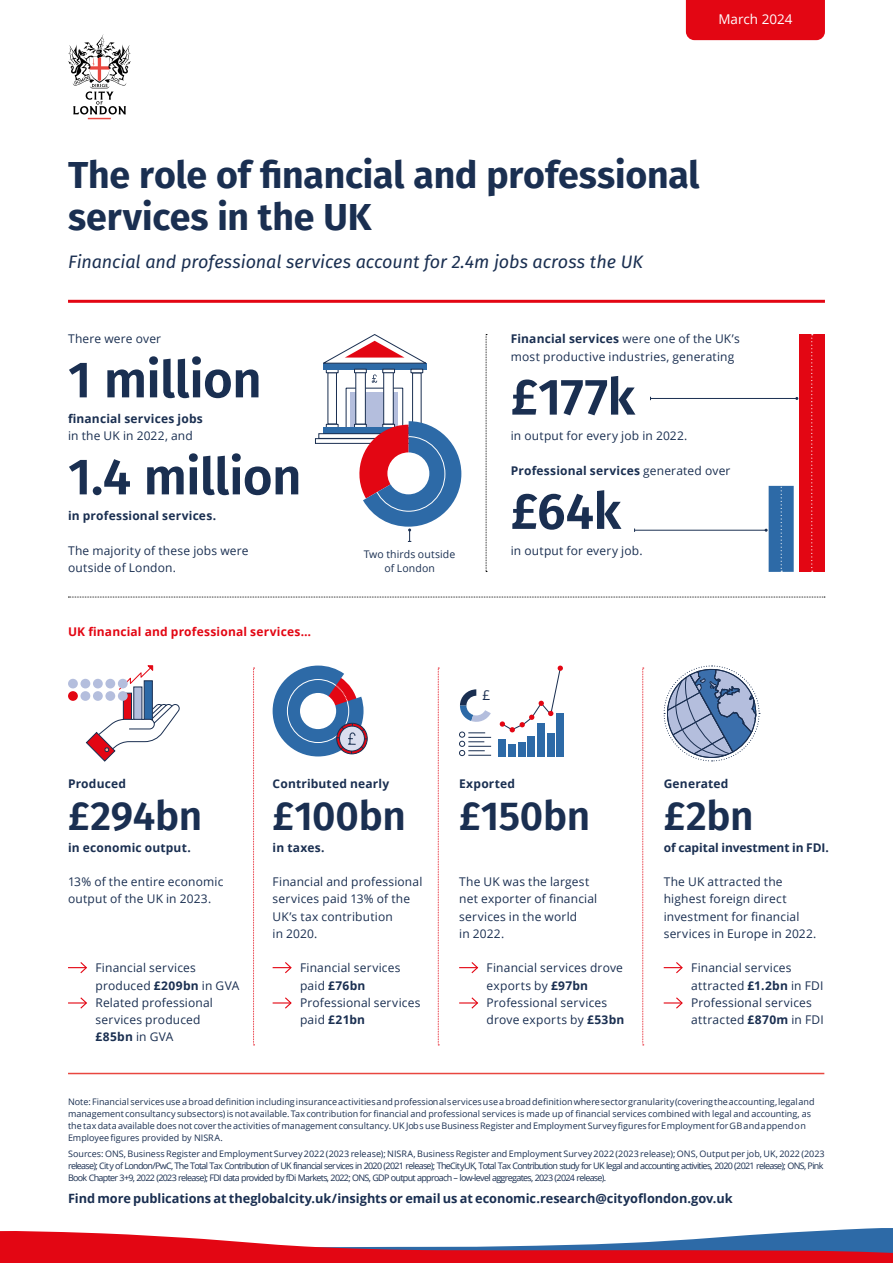
<style>
.page{position:relative;width:893px;height:1263px;background:#fff}
.page>*{position:absolute;margin:0;border:0;box-sizing:border-box;transform-origin:0 0}
.numbers{font:600 51.15px "Fira Sans";letter-spacing:-.015em;color:#1a2f51}
.numbers-2{font:600 40.5px "Fira Sans";letter-spacing:-.01em;color:#1a2f51}
.Heading{font:700 37.5px/42px "Fira Sans";letter-spacing:-.005em;color:#1a2f51}
.Standfirst{font:italic 18px "Fira Sans";letter-spacing:-.005em;color:#1a2f51}
.t1{font:13.65px "Open Sans";color:#1a2f51}
.t2{font:13.5px "Open Sans";color:#fff}
.Footnotes{font:700 12.75px "Open Sans";letter-spacing:-.005em;color:#1a2f51}
.Body{font:12px/17.2px "Open Sans";letter-spacing:.015em;color:#1a2f51}
.Body-2{font:700 12px/17.2px "Open Sans";letter-spacing:.015em;color:#1a2f51}
.Body-3{font:700 12px "Open Sans";letter-spacing:.015em;color:#e30613}
.Body-4{font:700 12px "Open Sans";letter-spacing:-.005em;color:#1a2f51}
.t3{font:10.5px/13.5px "Open Sans";letter-spacing:.01em;color:#1a2f51;text-align:center}
.Footnotes-2{font:9px/12px "Open Sans";color:#1a2f51}
.Footnotes-3{font:9px/12px "Open Sans";letter-spacing:-.08em;color:#1a2f51}
.s1{font-weight:400}
.s2{font-weight:700}
</style>
<div class="page">
<svg style="left:68px;top:34px;width:63px;height:85px"></svg>
<div style="left:686px;top:0;width:139px;height:40px;background:#e30613"></div>
<svg style="left:0;top:1228px;width:893px;height:35px"></svg>
<div style="left:346px;top:388px;width:57px;height:40px;background:#fff;border:1px solid #1a2f51"></div>
<div style="left:350px;top:393px;width:48px;height:35px;background:#b4bedd"></div>
<div style="left:328px;top:372px;width:9px;height:52px;background:#fff;border:1px solid #1a2f51"></div>
<svg style="left:326px;top:369px;width:12px;height:4px"></svg>
<svg style="left:326px;top:424px;width:12px;height:4px"></svg>
<div style="left:323px;top:363px;width:103px;height:6px;background:#2d6aa7"></div>
<div style="left:355px;top:372px;width:11px;height:52px;background:#fff;border:1px solid #1a2f51"></div>
<div style="left:383px;top:372px;width:11px;height:52px;background:#fff;border:1px solid #1a2f51"></div>
<div style="left:412px;top:373px;width:9px;height:51px;background:#fff;border:1px solid #1a2f51"></div>
<svg style="left:411px;top:369px;width:12px;height:4px"></svg>
<svg style="left:382px;top:369px;width:13px;height:4px"></svg>
<svg style="left:354px;top:369px;width:13px;height:4px"></svg>
<svg style="left:323px;top:334px;width:104px;height:30px"></svg>
<svg style="left:372px;top:374px;width:5px;height:9px"></svg>
<div style="left:323px;top:428px;width:103px;height:6px;background:#2d6aa7"></div>
<div style="left:318px;top:433px;width:113px;height:6px;border:1px solid #1a2f51"></div>
<div style="left:315px;top:438px;width:119px;height:6px;border:1px solid #1a2f51"></div>
<hr style="left:68px;top:300px;width:757px;height:3px;background:#e30613">
<hr style="left:68px;top:1073px;width:756px;height:1px;background:#e94740">
<svg style="left:486px;top:334px;width:1px;height:238px"></svg>
<svg style="left:68px;top:597px;width:757px;height:1px"></svg>
<svg style="left:438px;top:668px;width:1px;height:377px"></svg>
<svg style="left:642px;top:668px;width:2px;height:377px"></svg>
<svg style="left:253px;top:668px;width:2px;height:377px"></svg>
<svg style="left:459px;top:732px;width:32px;height:24px"></svg>
<svg style="left:460px;top:689px;width:31px;height:33px"></svg>
<div style="left:556px;top:713px;width:8px;height:43px;background:#2d6aa7"></div>
<div style="left:547px;top:733px;width:8px;height:23px;background:#2d6aa7"></div>
<div style="left:537px;top:723px;width:8px;height:33px;background:#2d6aa7"></div>
<div style="left:527px;top:736px;width:8px;height:20px;background:#2d6aa7"></div>
<div style="left:518px;top:742px;width:8px;height:14px;background:#2d6aa7"></div>
<div style="left:508px;top:744px;width:8px;height:12px;background:#2d6aa7"></div>
<div style="left:498px;top:739px;width:8px;height:17px;background:#2d6aa7"></div>
<svg style="left:500px;top:665px;width:63px;height:67px"></svg>
<div style="left:799px;top:334px;width:25px;height:238px;background:#e30613"></div>
<div style="left:769px;top:486px;width:25px;height:86px;background:#2d6aa7"></div>
<svg style="left:352px;top:421px;width:109px;height:121px"></svg>
<svg style="left:273px;top:962px;width:19px;height:12px"></svg>
<svg style="left:459px;top:962px;width:20px;height:12px"></svg>
<svg style="left:459px;top:997px;width:19px;height:12px"></svg>
<svg style="left:664px;top:962px;width:19px;height:12px"></svg>
<svg style="left:68px;top:962px;width:19px;height:12px"></svg>
<svg style="left:273px;top:997px;width:19px;height:12px"></svg>
<svg style="left:664px;top:997px;width:19px;height:12px"></svg>
<svg style="left:68px;top:997px;width:19px;height:12px"></svg>
<svg style="left:811px;top:334px;width:2px;height:238px"></svg>
<svg style="left:781px;top:485px;width:1px;height:87px"></svg>
<hr style="left:635px;top:530px;width:131px;height:1px;background:#1a2f51">
<hr style="left:650px;top:398px;width:147px;height:1px;background:#1a2f51">
<svg style="left:663px;top:665px;width:97px;height:97px"></svg>
<svg style="left:273px;top:665px;width:95px;height:91px"></svg>
<svg style="left:86px;top:665px;width:94px;height:96px"></svg>
<div style="left:68px;top:691px;width:10px;height:10px;background:#e30613;border-radius:50%"></div>
<div style="left:68px;top:679px;width:10px;height:9px;background:#b4bedd;border-radius:50%"></div>
<div style="left:105px;top:679px;width:10px;height:9px;background:#b4bedd;border-radius:50%"></div>
<div style="left:105px;top:691px;width:10px;height:10px;background:#b4bedd;border-radius:50%"></div>
<div style="left:80px;top:679px;width:10px;height:9px;background:#b4bedd;border-radius:50%"></div>
<div style="left:80px;top:691px;width:10px;height:10px;background:#b4bedd;border-radius:50%"></div>
<div style="left:118px;top:679px;width:10px;height:9px;background:#b4bedd;border-radius:50%"></div>
<div style="left:118px;top:691px;width:10px;height:10px;background:#b4bedd;border-radius:50%"></div>
<div style="left:93px;top:679px;width:10px;height:9px;background:#b4bedd;border-radius:50%"></div>
<div style="left:93px;top:691px;width:10px;height:10px;background:#b4bedd;border-radius:50%"></div>
<p class="t2" style="left:718px;top:10px;width:76px">March 2024</p>
<p class="Heading" style="left:68px;top:151px;width:633px">The role of financial and professional services in the UK</p>
<p class="Standfirst" style="left:68px;top:249px;width:576px">Financial and professional services account for 2.4m jobs across the UK</p>
<p class="Body" style="left:68px;top:330px;width:95px">There were over</p>
<p class="numbers" style="left:68px;top:337px;width:195px">1 million</p>
<p class="Body-2" style="left:68px;top:410px;width:136px">financial services jobs <span class="s1">in the UK in 2022, and</span></p>
<p class="numbers" style="left:68px;top:434px;width:235px">1.4 million</p>
<p class="Body-2" style="left:68px;top:507px;width:150px">in professional services.</p>
<p class="Body" style="left:68px;top:541px;width:182px">The majority of these jobs were outside of London.</p>
<p class="Body-3" style="left:68px;top:623px;width:244px">UK financial and professional services…</p>
<p class="t3" style="left:364px;top:547px;width:93px">Two thirds outside of London</p>
<p class="Body" style="left:511px;top:330px;width:230px"><span class="s2">Financial services</span> were one of the UK’s most productive industries, generating</p>
<p class="numbers" style="left:511px;top:355px;width:126px">£177k</p>
<p class="Body" style="left:511px;top:427px;width:178px">in output for every job in 2022.</p>
<p class="Body-2" style="left:511px;top:462px;width:221px">Professional services <span class="s1">generated over</span></p>
<p class="numbers" style="left:511px;top:469px;width:112px">£64k</p>
<p class="Body" style="left:511px;top:541px;width:133px">in output for every job.</p>
<p class="t1" style="left:483px;top:686px;width:9px">£</p>
<p class="Body-2" style="left:68px;top:774px;width:60px">Produced</p>
<p class="numbers-2" style="left:68px;top:782px;width:136px">£294bn</p>
<p class="Body-2" style="left:68px;top:838px;width:124px">in economic output.</p>
<p class="Body" style="left:68px;top:873px;width:157px">13% of the entire economic output of the UK in 2023.</p>
<p class="Body" style="left:95px;top:959px;width:145px">Financial services produced <span class="s2">£209bn</span> in GVA</p>
<p class="Body" style="left:95px;top:993px;width:119px">Related professional services produced <span class="s2">£85bn</span> in GVA</p>
<p class="Body-2" style="left:273px;top:774px;width:118px">Contributed nearly</p>
<p class="numbers-2" style="left:273px;top:782px;width:135px">£100bn</p>
<p class="Body-2" style="left:273px;top:838px;width:53px">in taxes.</p>
<p class="Body-2" style="left:459px;top:774px;width:58px">Exported</p>
<p class="numbers-2" style="left:459px;top:782px;width:133px">£150bn</p>
<p class="Body-2" style="left:664px;top:774px;width:66px">Generated</p>
<p class="numbers-2" style="left:664px;top:782px;width:91px">£2bn</p>
<p class="Body-4" style="left:664px;top:839px;width:167px">of capital investment in FDI.</p>
<p class="Body" style="left:273px;top:873px;width:151px">Financial and professional services paid 13% of the<br>UK’s tax contribution<br>in 2020.</p>
<p class="Body" style="left:459px;top:873px;width:140px">The UK was the largest net exporter of financial services in the world<br>in 2022.</p>
<p class="Body" style="left:664px;top:873px;width:154px">The UK attracted the highest foreign direct investment for financial services in Europe in 2022.</p>
<p class="Body" style="left:300px;top:959px;width:102px">Financial services paid <span class="s2">£76bn</span></p>
<p class="Body" style="left:300px;top:994px;width:122px">Professional services paid <span class="s2">£21bn</span></p>
<p class="Body" style="left:487px;top:959px;width:138px">Financial services drove exports by <span class="s2">£97bn</span></p>
<p class="Body" style="left:487px;top:993px;width:139px">Professional services drove exports by <span class="s2">£53bn</span></p>
<p class="Body" style="left:691px;top:959px;width:134px">Financial services attracted <span class="s2">£1.2bn</span> in FDI</p>
<p class="Body" style="left:691px;top:993px;width:134px">Professional services attracted <span class="s2">£870m</span> in FDI</p>
<p class="Footnotes-2" style="left:68px;top:1095px;width:748px">Note: Financial services use a broad definition including insurance activities and professional services use a broad definition where sector granularity (covering the accounting, legal and management consultancy subsectors) is not available. Tax contribution for financial and professional services is made up of financial services combined with legal and accounting, as the tax data available does not cover the activities of management consultancy. UK Jobs use Business Register and Employment Survey figures for Employment for GB and append on Employee figures provided by NISRA.</p>
<p class="Footnotes-3" style="left:68px;top:1147px;width:758px">Sources: ONS, Business Register and Employment Survey 2022 (2023 release); NISRA, Business Register and Employment Survey 2022 (2023 release); ONS, Output per job, UK, 2022 (2023 release); City of London/PwC, The Total Tax Contribution of UK financial services in 2020 (2021 release); TheCityUK, Total Tax Contribution study for UK legal and accounting activities, 2020 (2021 release); ONS, Pink<br>Book Chapter 3+9, 2022 (2023 release); FDI data provided by fDi Markets, 2022; ONS, GDP output approach – low-level aggregates, 2023 (2024 release).</p>
<p class="Footnotes" style="left:68px;top:1189px;width:666px">Find more publications at theglobalcity.uk/insights or email us at economic.research@cityoflondon.gov.uk</p>
</div>
